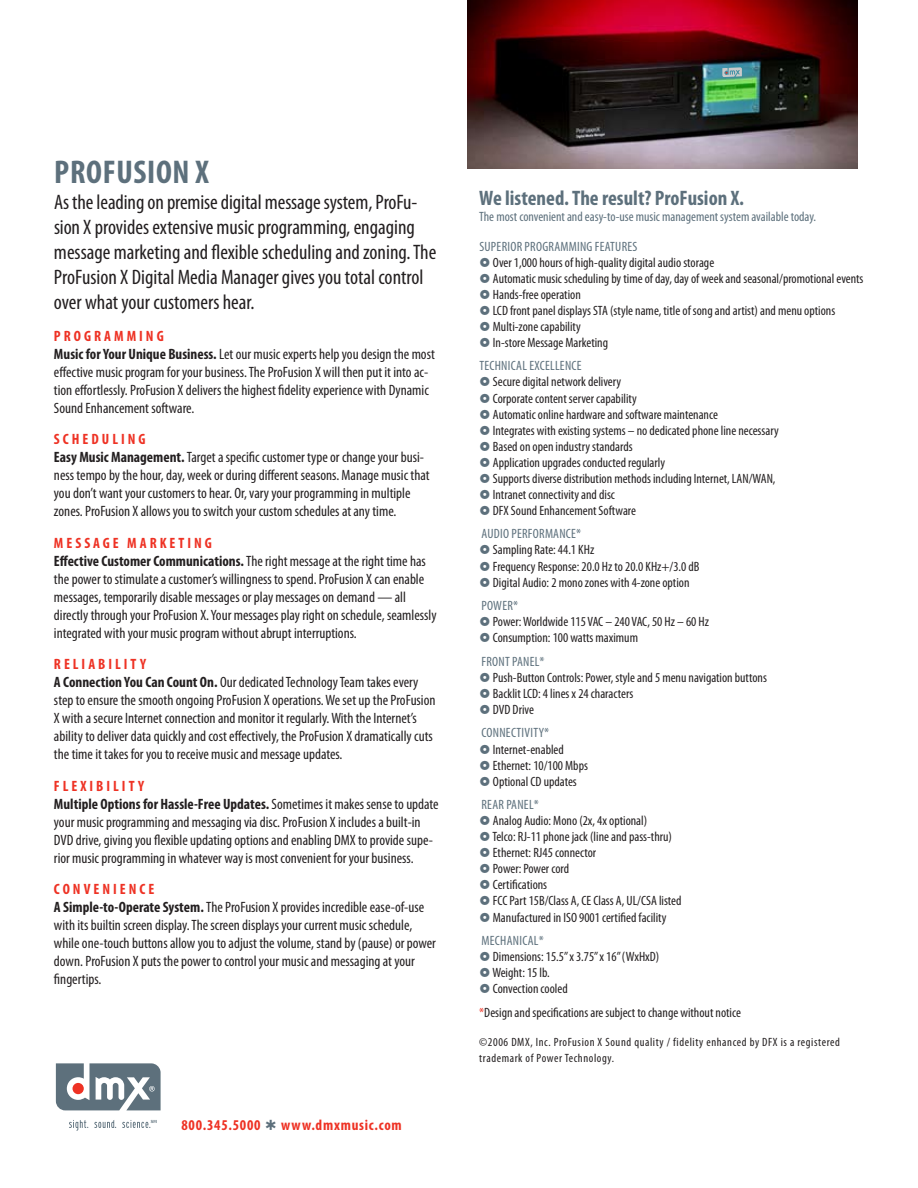
<style>
.page{position:relative;width:918px;height:1188px;background:#fff}
.page>*{position:absolute;margin:0;border:0;box-sizing:border-box;transform-origin:0 0}
.t1{font:700 condensed 33px "Myriad Pro";letter-spacing:.02em;color:#5d707c}
.t2{font:condensed 21px/25.2px "Myriad Pro";color:#231f20}
.t3{font:700 condensed 21px "Myriad Pro";letter-spacing:-.005em;color:#5d707c}
.t4{font:condensed 15px/18px "Myriad Pro";color:#231f20}
.t5{font:700 condensed 15px "Myriad Pro";letter-spacing:.05em;color:#ee3224}
.t6{font:condensed 13.5px/16px "Myriad Pro";color:#231f20}
.t7{font:condensed 13.5px/29.5px "Myriad Pro";color:#5d707c}
.t8{font:condensed 12px/16px "Myriad Pro";letter-spacing:.05em;color:#231f20}
.s1{font-weight:700;color:#ee3224}
.s2{font-weight:700}
.s3{color:#ee3224}
</style>
<div class="page">
<img style="left:467px;top:0;width:391px;height:169px">
<svg style="left:722px;top:67px;width:20px;height:10px"></svg>
<svg style="left:69px;top:1120px;width:19px;height:11px"></svg>
<svg style="left:94px;top:1120px;width:22px;height:8px"></svg>
<svg style="left:56px;top:1063px;width:105px;height:47px"></svg>
<svg style="left:122px;top:1120px;width:35px;height:8px"></svg>
<h1 class="t1" style="left:54px;top:152px;width:156px">ProFusion X</h1>
<p class="t2" style="left:54px;top:189px;width:384px">As the leading on premise digital message system, ProFu&shy;sion X provides extensive music programming, engaging message marketing and flexible scheduling and zoning. The ProFusion X Digital Media Manager gives you total control over what your customers hear.</p>
<p class="t4" style="left:54px;top:327px;width:382px"><span class="s1">PRO GRA MMIN G<br></span><span class="s2">Music for Your Unique Business.</span> Let our music experts help you design the most effective music program for your business. The ProFusion X will then put it into ac&shy;tion effortlessly. ProFusion X delivers the highest fidelity experience with Dynamic Sound Enhancement software.</p>
<p class="t5" style="left:54px;top:430px;width:57px">SCHEDULIN</p>
<p class="t4" style="left:54px;top:430px;width:377px;text-indent:84px"><span class="s1">G<br></span><span class="s2">Easy Music Management.</span> Target a specific customer type or change your busi&shy;ness tempo by the hour, day, week or during different seasons. Manage music that you don’t want your customers to hear. Or, vary your programming in multiple zones. ProFusion X allows you to switch your custom schedules at any time.</p>
<p class="t5" style="left:54px;top:534px;width:22px">MESSA</p>
<p class="t5" style="left:103px;top:534px;width:47px">GE MARKETIN</p>
<p class="t4" style="left:54px;top:534px;width:384px;text-indent:151px"><span class="s1">G<br></span><span class="s2">Effective Customer Communications.</span> The right message at the right time has the power to stimulate a customer’s willingness to spend. ProFusion X can enable messages, temporarily disable messages or play messages on demand — all directly through your ProFusion X. Your messages play right on schedule, seamlessly integrated with your music program without abrupt interruptions.</p>
<p class="t4" style="left:54px;top:655px;width:383px"><span class="s1">RELIABILITY<br></span><span class="s2">A Connection You Can Count On.</span> Our dedicated Technology Team takes every step to ensure the smooth ongoing ProFusion X operations. We set up the ProFusion X with a secure Internet connection and monitor it regularly. With the Internet’s ability to deliver data quickly and cost effectively, the ProFusion X dramatically cuts the time it takes for you to receive music and message updates.</p>
<p class="t4" style="left:54px;top:777px;width:386px"><span class="s1">FLE XIBILITY<br></span><span class="s2">Multiple Options for Hassle-Free Updates.</span> Sometimes it makes sense to update your music programming and messaging via disc. ProFusion X includes a built-in DVD drive, giving you flexible updating options and enabling DMX to provide supe&shy;rior music programming in whatever way is most convenient for your business.</p>
<p class="t5" style="left:54px;top:880px;width:49px">CON VENIEN</p>
<p class="t4" style="left:54px;top:880px;width:384px;text-indent:86px"><span class="s1">CE<br></span><span class="s2">A Simple-to-Operate System.</span> The ProFusion X provides incredible ease-of-use with its builtin screen display. The screen displays your current music schedule, while one-touch buttons allow you to adjust the volume, stand by (pause) or power down. ProFusion X puts the power to control your music and messaging at your fingertips.</p>
<p class="t5" style="left:182px;top:1116px;width:81px">800.345.5000</p>
<p class="t5" style="left:281px;top:1116px;width:122px">www.dmxmusic.com</p>
<h2 class="t3" style="left:479px;top:185px;width:266px">We listened. The result? ProFusion X.</h2>
<p class="t7" style="left:479px;top:202px;width:338px">The most convenient and easy-to-use music management system available today.<br>Superior</p>
<p class="t7" style="left:525px;top:231px;width:13px">Programming</p>
<p class="t7" style="left:595px;top:231px;width:12px">Features</p>
<p class="t6" style="left:493px;top:254px;width:372px">Over 1,000 hours of high-quality digital audio storage<br>Automatic music scheduling by time of day, day of week and seasonal/promotional events Hands-free operation<br>LCD front panel displays STA (style name, title of song and artist) and menu options Multi-zone capability<br>In-store Message Marketing</p>
<p class="t7" style="left:479px;top:351px;width:12px">Technical</p>
<p class="t7" style="left:529px;top:351px;width:12px">Excellence</p>
<p class="t6" style="left:493px;top:374px;width:287px">Secure digital network delivery<br>Corporate content server capability<br>Automatic online hardware and software maintenance<br>Integrates with existing systems – no dedicated phone line necessary Based on open industry standards<br>Application upgrades conducted regularly<br>Supports diverse distribution methods including Internet, LAN/WAN, Intranet connectivity and disc<br>DFX Sound Enhancement Software</p>
<p class="t7" style="left:482px;top:519px;width:13px">Audio</p>
<p class="t7" style="left:511px;top:519px;width:13px">Performance</p>
<p class="t7" style="left:576px;top:519px;width:7px">*</p>
<p class="t6" style="left:493px;top:542px;width:208px">Sampling Rate: 44.1 KHz<br>Frequency Response: 20.0 Hz to 20.0 KHz+/3.0 dB<br>Digital Audio: 2 mono zones with 4-zone option</p>
<p class="t7" style="left:482px;top:591px;width:13px">Power</p>
<p class="t7" style="left:513px;top:591px;width:7px">*</p>
<p class="t6" style="left:493px;top:614px;width:218px">Power: Worldwide 115 VAC – 240 VAC, 50 Hz – 60 Hz<br>Consumption: 100 watts maximum</p>
<p class="t7" style="left:482px;top:646px;width:12px">Front</p>
<p class="t7" style="left:512px;top:646px;width:12px">Panel</p>
<p class="t7" style="left:540px;top:646px;width:7px">*</p>
<p class="t6" style="left:493px;top:669px;width:276px">Push-Button Controls: Power, style and 5 menu navigation buttons<br>Backlit LCD: 4 lines x 24 characters<br>DVD Drive</p>
<p class="t7" style="left:482px;top:718px;width:12px">Connectivity</p>
<p class="t7" style="left:544px;top:718px;width:7px">*</p>
<p class="t6" style="left:493px;top:741px;width:97px">Internet-enabled<br>Ethernet: 10/100 Mbps<br>Optional CD updates</p>
<p class="t7" style="left:482px;top:790px;width:37px">Rear Panel</p>
<p class="t7" style="left:534px;top:790px;width:7px">*</p>
<p class="t6" style="left:492px;top:813px;width:191px">Analog Audio: Mono (2x, 4x optional)<br>Telco: RJ-11 phone jack (line and pass-thru)<br>Ethernet: RJ45 connector<br>Power: Power cord<br>Certifications<br>FCC Part 15B/Class A, CE Class A, UL/CSA listed Manufactured in ISO 9001 certified facility</p>
<p class="t7" style="left:482px;top:926px;width:15px">Mechanical</p>
<p class="t7" style="left:539px;top:926px;width:7px">*</p>
<p class="t6" style="left:492px;top:948px;width:168px">Dimensions: 15.5” x 3.75” x 16” (WxHxD)<br>Weight: 15 lb.<br>Convection cooled</p>
<p class="t6" style="left:479px;top:1004px;width:263px"><span class="s3">*</span>Design and specifications are subject to change without notice</p>
<p class="t8" style="left:479px;top:1033px;width:362px">©2006 DMX, Inc. ProFusion X Sound quality / fidelity enhanced by DFX is a registered trademark of Power Technology.</p>
</div>
